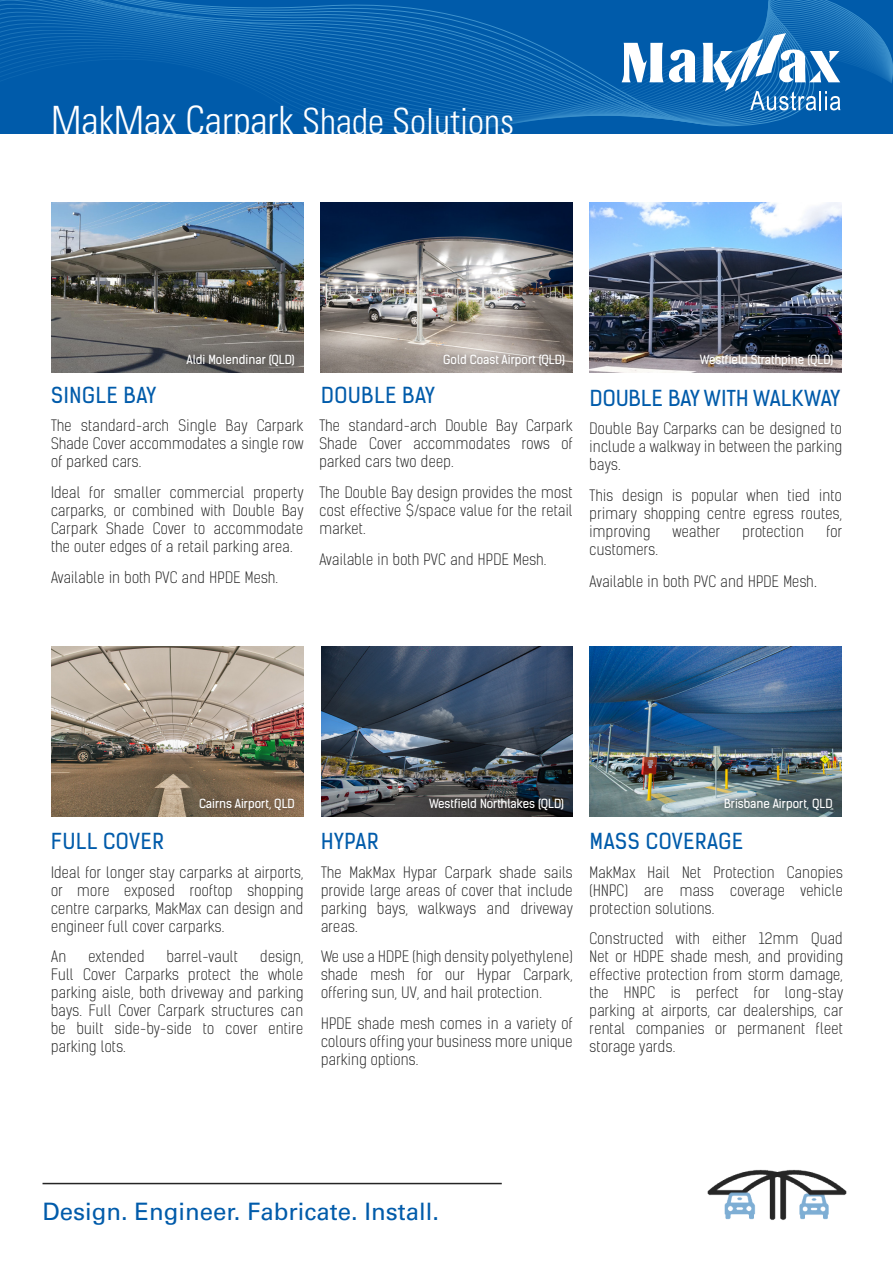
<style>
.page{position:relative;width:893px;height:1263px;background:#fff}
.page>*{position:absolute;margin:0;border:0;box-sizing:border-box;transform-origin:0 0}
.t1{font:36px "Univers LT 47 Lt Cn";color:#fff}
.t2{font:24px "Univers LT 55 Rm";color:#005baa}
.Feature_Title{font:21px "Kelson Sans";letter-spacing:.02em;color:#005baa}
.Brochure_Copy{font:300 15px/18px "Kelson Sans";letter-spacing:.02em;color:#252525;text-align:justify}
.t3{font:12px "Kelson Sans";color:#fff}
.s1{font-size:39px}
.s2{font-size:16.5px}
</style>
<div class="page">
<img style="left:51px;top:203px;width:252px;height:169px">
<img style="left:320px;top:203px;width:253px;height:170px">
<img style="left:590px;top:203px;width:252px;height:170px">
<div style="left:178px;top:346px;width:126px;height:30px;background:#231f20;opacity:.75"></div>
<div style="left:435px;top:346px;width:138px;height:29px;background:#231f20;opacity:.75"></div>
<div style="left:691px;top:346px;width:151px;height:29px;background:#231f20;opacity:.75"></div>
<hr style="left:0;top:131px;width:892px;height:2px;background:#005baa">
<hr style="left:0;top:129px;width:892px;height:2px;background:#005baa">
<hr style="left:0;top:127px;width:892px;height:2px;background:#005baa">
<svg style="left:0;top:0;width:893px;height:126px;background:#0862ae"></svg>
<svg style="left:622px;top:43px;width:74px;height:40px"></svg>
<svg style="left:702px;top:33px;width:138px;height:77px"></svg>
<img style="left:51px;top:646px;width:252px;height:170px">
<div style="left:190px;top:789px;width:114px;height:30px;background:#231f20;opacity:.75"></div>
<img style="left:321px;top:646px;width:252px;height:170px">
<img style="left:590px;top:646px;width:252px;height:170px">
<div style="left:420px;top:789px;width:153px;height:30px;background:#231f20;opacity:.75"></div>
<div style="left:715px;top:789px;width:127px;height:30px;background:#231f20;opacity:.75"></div>
<hr style="left:43px;top:1183px;width:459px;height:1px;background:#252525">
<img style="left:707px;top:1169px;width:140px;height:51px">
<p class="t1" style="left:51px;top:99px;width:465px"><span class="s1">MakMax Carpark</span> Shade Solutions</p>
<p class="t3" style="left:186px;top:353px;width:110px">Aldi Molendinar (QLD)</p>
<p class="t3" style="left:443px;top:353px;width:123px">Gold Coast Airport (QLD)</p>
<p class="t3" style="left:700px;top:353px;width:135px">Westfield Strathpine (QLD)</p>
<p class="Feature_Title" style="left:51px;top:382px;width:107px">SINGLE BAY</p>
<p class="Feature_Title" style="left:321px;top:382px;width:115px">DOUBLE BAY</p>
<p class="Feature_Title" style="left:590px;top:385px;width:252px">DOUBLE BAY WITH WALKWAY</p>
<p class="Brochure_Copy" style="left:51px;top:417px;width:254px">The standard-arch Single Bay Carpark Shade Cover accommodates a single row of parked cars.</p>
<p class="Brochure_Copy" style="left:51px;top:484px;width:254px">Ideal for smaller commercial property carparks, or combined with Double Bay Carpark Shade Cover to accommodate the outer edges of a retail parking area.</p>
<p class="Brochure_Copy" style="left:51px;top:569px;width:228px">Available in both PVC and HPDE Mesh.</p>
<p class="Brochure_Copy" style="left:319px;top:417px;width:255px">The standard-arch Double Bay Carpark Shade Cover accommodates rows of parked cars two deep.</p>
<p class="Brochure_Copy" style="left:319px;top:484px;width:255px">The Double Bay design provides the most cost effective $/space value for the retail market.</p>
<p class="Brochure_Copy" style="left:319px;top:551px;width:228px">Available in both PVC and HPDE Mesh.</p>
<p class="Brochure_Copy" style="left:590px;top:420px;width:254px">Double Bay Carparks can be designed to include a walkway in between the parking bays.</p>
<p class="Brochure_Copy" style="left:590px;top:486px;width:254px">This design is popular when tied into primary shopping centre egress routes, improving</p>
<p class="Brochure_Copy" style="left:672px;top:522px;width:49px">weather</p>
<p class="Brochure_Copy" style="left:743px;top:522px;width:63px">protection</p>
<p class="Brochure_Copy" style="left:826px;top:522px;width:17px">for</p>
<p class="Brochure_Copy" style="left:590px;top:540px;width:70px">customers.</p>
<p class="Brochure_Copy" style="left:590px;top:573px;width:228px">Available in both PVC and HPDE Mesh<span class="s2">.</span></p>
<p class="t3" style="left:199px;top:796px;width:97px">Cairns Airport, QLD</p>
<p class="Feature_Title" style="left:51px;top:828px;width:114px">FULL COVER</p>
<p class="Brochure_Copy" style="left:51px;top:863px;width:254px">Ideal for longer stay carparks at airports, or more exposed rooftop shopping centre carparks, MakMax can design and engineer full cover carparks.</p>
<p class="Brochure_Copy" style="left:51px;top:948px;width:17px">An</p>
<p class="Brochure_Copy" style="left:88px;top:948px;width:58px">extended</p>
<p class="Brochure_Copy" style="left:167px;top:948px;width:73px">barrel-vault</p>
<p class="Brochure_Copy" style="left:51px;top:948px;width:254px;text-indent:209px">design, Full Cover Carparks protect the whole parking aisle, both driveway and parking bays. Full Cover Carpark structures can be built side-by-side to cover entire parking lots.</p>
<p class="t3" style="left:429px;top:796px;width:137px">Westfield Northlakes (QLD)</p>
<p class="t3" style="left:724px;top:796px;width:110px">Brisbane Airport, QLD</p>
<p class="Feature_Title" style="left:321px;top:828px;width:59px">HYPAR</p>
<p class="Feature_Title" style="left:590px;top:828px;width:155px">MASS COVERAGE</p>
<p class="Brochure_Copy" style="left:321px;top:863px;width:253px">The MakMax Hypar Carpark shade sails provide large areas of cover that include parking bays, walkways and driveway areas.</p>
<p class="Brochure_Copy" style="left:321px;top:948px;width:253px">We use a HDPE (high density polyethylene) shade mesh for our Hypar Carpark, offering sun, UV, and hail protection.</p>
<p class="Brochure_Copy" style="left:321px;top:1015px;width:253px">HPDE shade mesh comes in a variety of colours offing your business more unique parking options.</p>
<p class="Brochure_Copy" style="left:590px;top:863px;width:255px">MakMax Hail Net Protection Canopies (HNPC) are mass coverage vehicle protection solutions.</p>
<p class="Brochure_Copy" style="left:590px;top:930px;width:255px">Constructed with either 12mm Quad Net or HDPE shade mesh, and providing effective protection from storm damage, the HNPC is perfect for long-stay parking at airports, car dealerships, car rental companies or permanent fleet storage yards.</p>
<p class="t2" style="left:43px;top:1197px;width:398px">Design. Engineer. Fabricate. Install.</p>
</div>
